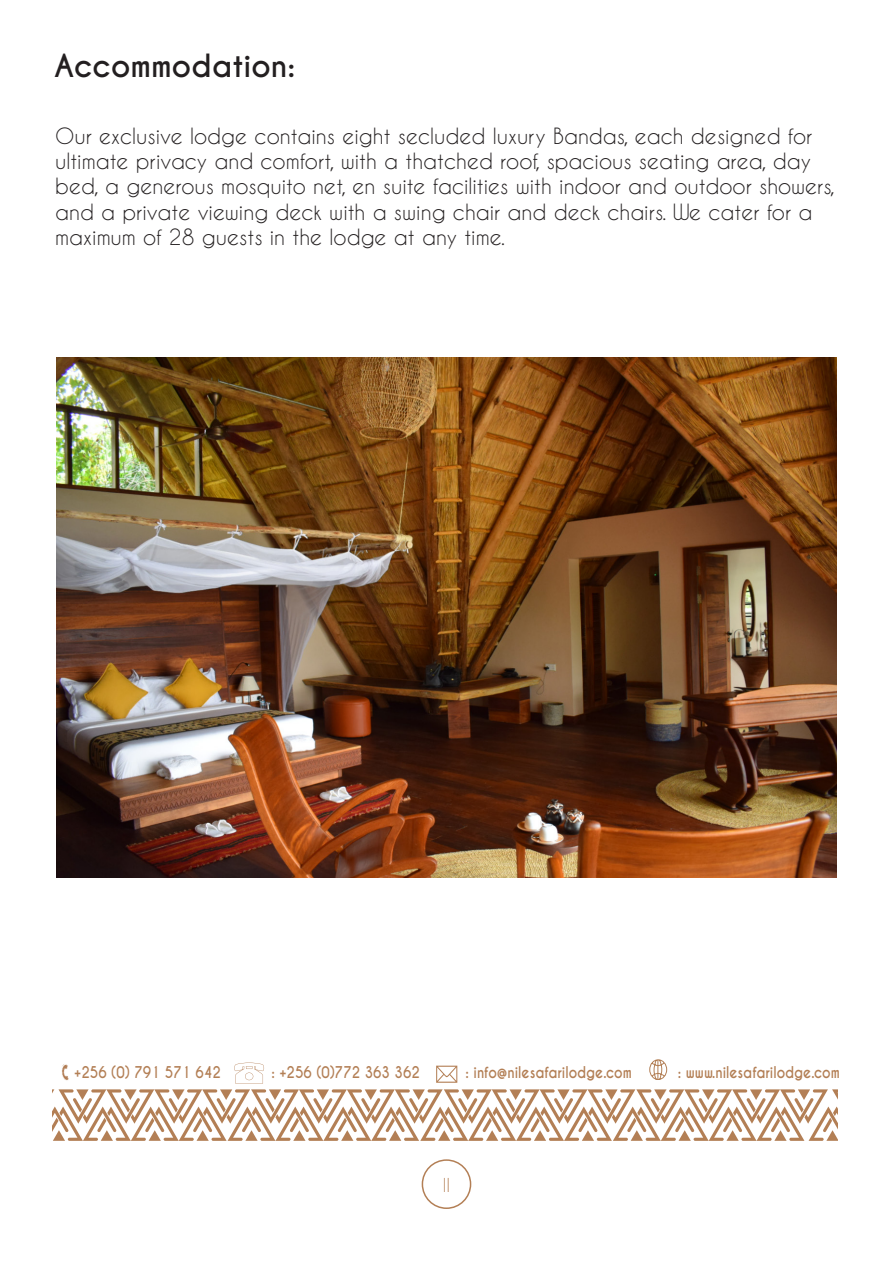
<style>
.page{position:relative;width:893px;height:1263px;background:#fff}
.page>*{position:absolute;margin:0;border:0;box-sizing:border-box;transform-origin:0 0}
.t1{font:700 30px "Caviar Dreams";color:#231f20}
.t2{font:21px/25.2px "Caviar Dreams";color:#231f20}
.t3{font:18px "Caviar Dreams";color:#b37f55}
.t4{font:700 15.3px "Caviar Dreams";color:#b37f55;scale:.87 1}
</style>
<div class="page">
<div style="left:422px;top:1159px;width:49px;height:50px;border:2px solid #b37f55;border-radius:50%"></div>
<img style="left:56px;top:357px;width:781px;height:521px">
<svg style="left:649px;top:1059px;width:18px;height:21px"></svg>
<svg style="left:234px;top:1062px;width:30px;height:21px"></svg>
<svg style="left:436px;top:1066px;width:21px;height:17px"></svg>
<img style="left:62px;top:1064px;width:7px;height:17px">
<svg style="left:53px;top:1089px;width:784px;height:52px"></svg>
<p class="t1" style="left:54px;top:48px;width:243px">Accommodation:</p>
<p class="t2" style="left:55px;top:123px;width:781px">Our exclusive lodge contains eight secluded luxury Bandas, each designed for ultimate privacy and comfort, with a thatched roof, spacious seating area, day bed, a generous mosquito net, en suite facilities with indoor and outdoor showers, and a private viewing deck with a swing chair and deck chairs. We cater for a maximum of 28 guests in the lodge at any time.</p>
<p class="t4" style="left:74px;top:1063px;width:170px">+256 (0) 791 571 642</p>
<p class="t4" style="left:271px;top:1063px;width:172px">: +256 (0)772 363 362</p>
<p class="t4" style="left:466px;top:1063px;width:193px">: info@nilesafarilodge.com</p>
<p class="t4" style="left:678px;top:1063px;width:188px">: www.nilesafarilodge.com</p>
<p class="t3" style="left:443px;top:1174px;width:9px">II</p>
</div>
